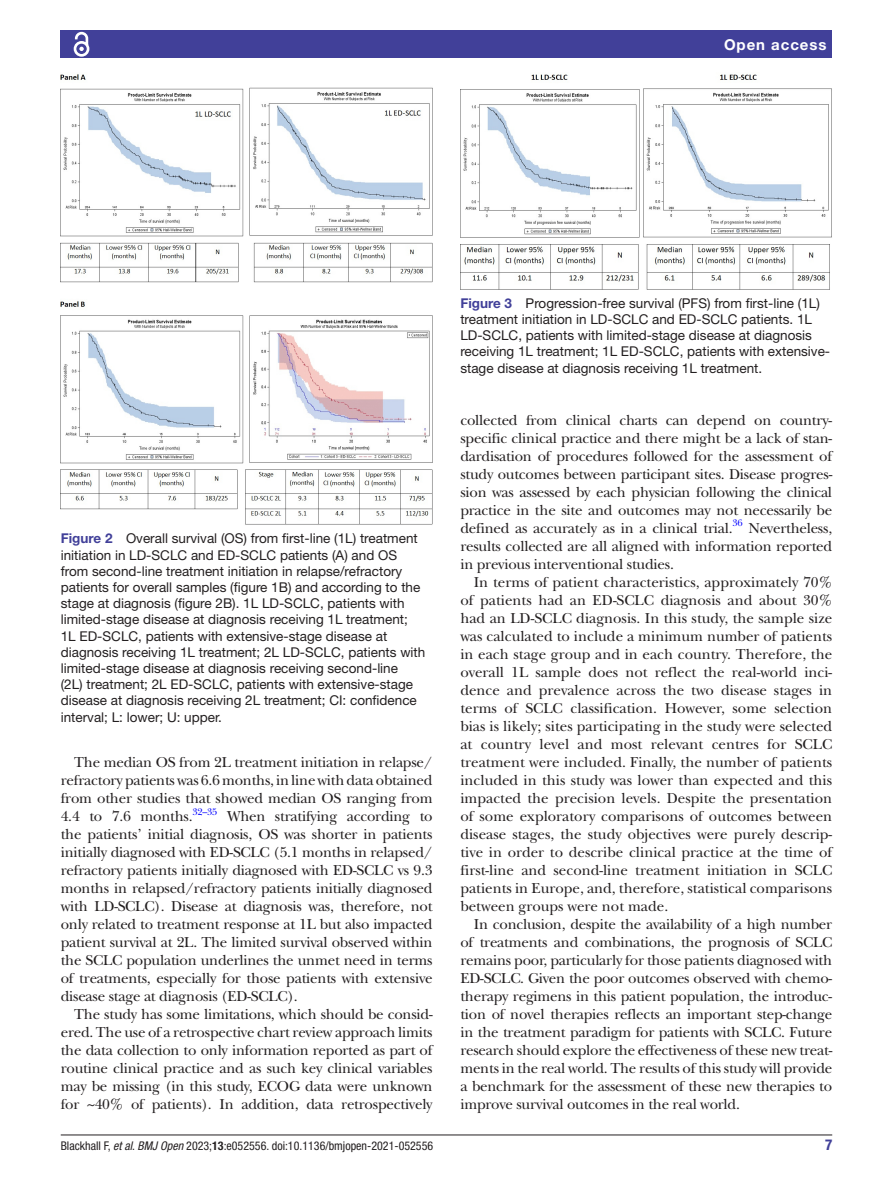
<style>
.page{position:relative;width:893px;height:1191px;background:#fff}
.page>*{position:absolute;margin:0;border:0;box-sizing:border-box;transform-origin:0 0}
.t1{font:15px/18px "New Baskerville";letter-spacing:-.015em;color:#231f20;text-align:justify}
.t2{font:700 15px "Helvetica Neue LT Std";letter-spacing:.065em;color:#fff}
.t3{font:700 condensed 15px "Helvetica Neue LT Std";color:#414099}
.t4{font:13.5px/16.2px "Helvetica Neue LT Std";color:#231f20}
.t5{font:condensed 12px "Helvetica Neue LT Std";color:#231f20}
.t6{font:9.9px "New Baskerville";color:#00f}
.s1{font-weight:700;color:#414099}
.s2{font-style:italic}
.s3{font-weight:700}
</style>
<div class="page">
<hr style="left:61px;top:1134px;width:771px;height:1px;background:#231f20">
<div style="left:61px;top:31px;width:771px;height:27px;background:#414099"></div>
<svg style="left:73px;top:31px;width:17px;height:26px"></svg>
<img style="left:61px;top:74px;width:372px;height:451px">
<img style="left:460px;top:74px;width:372px;height:216px">
<p class="t2" style="left:724px;top:35px;width:104px">Open access</p>
<p class="t4" style="left:61px;top:530px;width:366px"><span class="s1">Figure 2</span> Overall survival (OS) from first-line (1L) treatment initiation in LD-SCLC and ED-SCLC patients (A) and OS from second-line treatment initiation in relapse/refractory patients for overall samples (figure 1B) and according to the stage at diagnosis (figure 2B). 1L LD-SCLC, patients with limited-stage disease at diagnosis receiving 1L treatment; 1L ED-SCLC, patients with extensive-stage disease at diagnosis receiving 1L treatment; 2L LD-SCLC, patients with limited-stage disease at diagnosis receiving second-line<br>(2L) treatment; 2L ED-SCLC, patients with extensive-stage disease at diagnosis receiving 2L treatment; CI: confidence interval; L: lower; U: upper.</p>
<p class="t1" style="left:61px;top:753px;width:373px;text-indent:14px">The median OS from 2L treatment initiation in relapse/ refractory patients was 6.6 months, in line with data obtained from other studies that showed median OS ranging from 4.4 to 7.6 months.</p>
<p class="t6" style="left:192px;top:805px;width:27px">32–35</p>
<p class="t1" style="left:61px;top:807px;width:373px;text-indent:166px">When stratifying according to the patients’ initial diagnosis, OS was shorter in patients initially diagnosed with ED-SCLC (5.1 months in relapsed/ refractory patients initially diagnosed with ED-SCLC vs 9.3 months in relapsed/refractory patients initially diagnosed with LD-SCLC). Disease at diagnosis was, therefore, not only related to treatment response at 1L but also impacted patient survival at 2L. The limited survival observed within the SCLC population underlines the unmet need in terms of treatments, especially for those patients with extensive disease stage at diagnosis (ED-SCLC).</p>
<p class="t1" style="left:61px;top:1005px;width:373px;text-indent:13px">The study has some limitations, which should be consid&shy;ered. The use of a retrospective chart review approach limits the data collection to only information reported as part of routine clinical practice and as such key clinical variables may be missing (in this study, ECOG data were unknown for ~40% of patients). In addition, data retrospectively</p>
<p class="t4" style="left:460px;top:294px;width:371px"><span class="s1">Figure 3</span> Progression-free survival (PFS) from first-line (1L) treatment initiation in LD-SCLC and ED-SCLC patients. 1L LD-SCLC, patients with limited-stage disease at diagnosis receiving 1L treatment; 1L ED-SCLC, patients with extensive&shy;stage disease at diagnosis receiving 1L treatment.</p>
<p class="t1" style="left:460px;top:411px;width:373px">collected from clinical charts can depend on country&shy;specific clinical practice and there might be a lack of stan&shy;dardisation of procedures followed for the assessment of study outcomes between participant sites. Disease progres&shy;sion was assessed by each physician following the clinical practice in the site and outcomes may not necessarily be defined as accurately as in a clinical trial.</p>
<p class="t6" style="left:732px;top:517px;width:12px">36</p>
<p class="t1" style="left:460px;top:519px;width:373px;text-indent:288px">Nevertheless, results collected are all aligned with information reported in previous interventional studies.</p>
<p class="t1" style="left:460px;top:573px;width:373px;text-indent:13px">In terms of patient characteristics, approximately 70% of patients had an ED-SCLC diagnosis and about 30% had an LD-SCLC diagnosis. In this study, the sample size was calculated to include a minimum number of patients in each stage group and in each country. Therefore, the overall 1L sample does not reflect the real-world inci&shy;dence and prevalence across the two disease stages in terms of SCLC classification. However, some selection bias is likely; sites participating in the study were selected at country level and most relevant centres for SCLC treatment were included. Finally, the number of patients included in this study was lower than expected and this impacted the precision levels. Despite the presentation of some exploratory comparisons of outcomes between disease stages, the study objectives were purely descrip&shy;tive in order to describe clinical practice at the time of first-line and second-line treatment initiation in SCLC patients in Europe, and, therefore, statistical comparisons between groups were not made.</p>
<p class="t1" style="left:460px;top:915px;width:373px;text-indent:13px">In conclusion, despite the availability of a high number of treatments and combinations, the prognosis of SCLC remains poor, particularly for those patients diagnosed with ED-SCLC. Given the poor outcomes observed with chemo&shy;therapy regimens in this patient population, the introduc&shy;tion of novel therapies reflects an important step-change in the treatment paradigm for patients with SCLC. Future research should explore the effectiveness of these new treat&shy;ments in the real world. The results of this study will provide a benchmark for the assessment of these new therapies to improve survival outcomes in the real world.</p>
<p class="t5" style="left:61px;top:1138px;width:374px">Blackhall F, <span class="s2">et al</span>. <span class="s2">BMJ Open</span> 2023;<span class="s3">13</span>:e052556. doi:10.1136/bmjopen-2021-052556</p>
<p class="t3" style="left:825px;top:1135px;width:9px">7</p>
</div>
